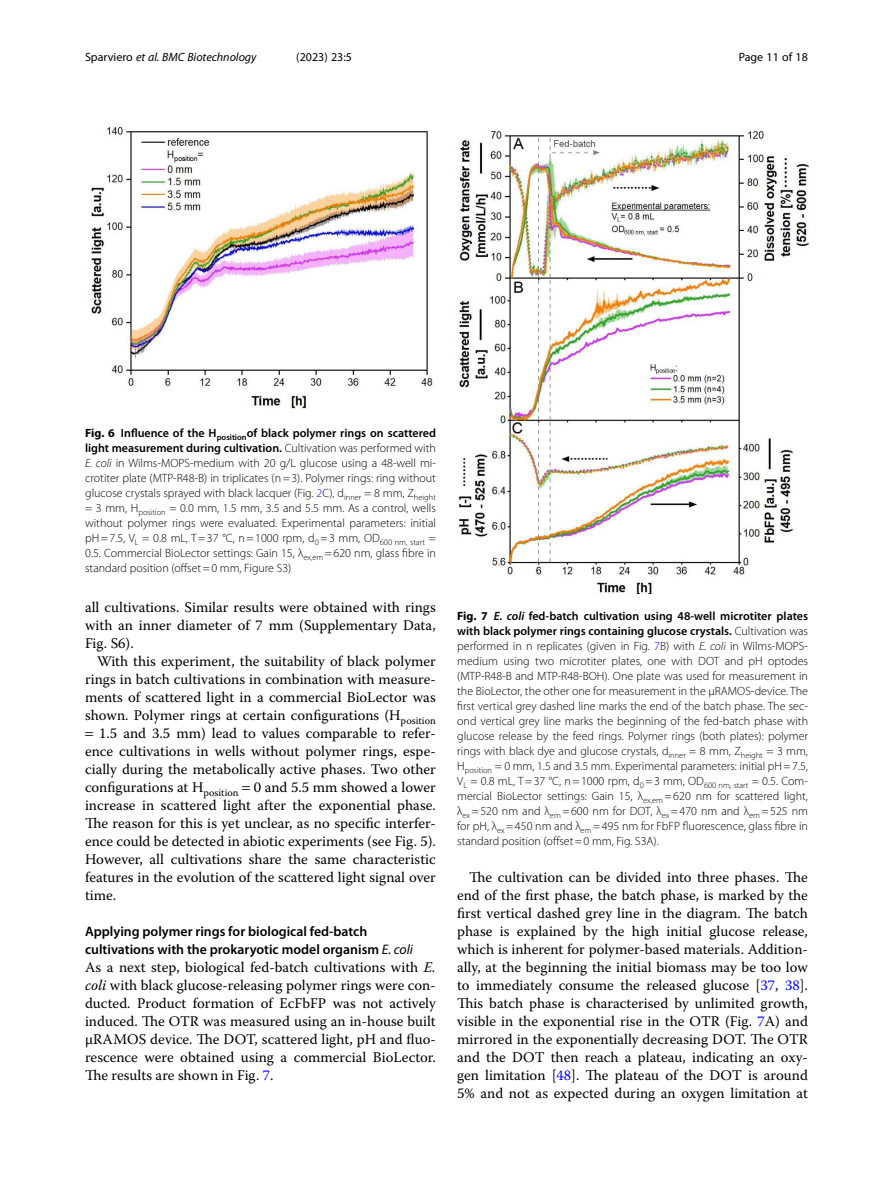
<style>
.page{position:relative;width:893px;height:1191px;background:#fff}
.page>*{position:absolute;margin:0;border:0;box-sizing:border-box;transform-origin:0 0}
.Body_Text_Indent{font:14.7px/18px "Warnock Pro";color:#000;text-align:justify}
.Body_Text{font:14.7px/18px "Warnock Pro";color:#000;text-align:justify}
.Head_2{font:600 13.8px/18px "Myriad Pro";color:#000}
.Figure_Caption{font:300 12px/15px "Myriad Pro";color:#000;text-align:justify}
.t1{font:italic 12px "Myriad Pro";color:#000}
.t2{font:12px "Myriad Pro";color:#000}
.s1{font-style:normal}
.s2{font-weight:700}
.s3{font-weight:600}
.s4{font-style:italic}
.s5{color:#00f}
.s6{font-weight:400;font-style:italic}
.s7{font-weight:600;font-style:italic}
</style>
<div class="page">
<img style="left:457px;top:130px;width:351px;height:463px">
<img style="left:91px;top:126px;width:342px;height:283px">
<p class="t1" style="left:85px;top:50px;width:173px"><span class="s1">Sparviero</span> et al. BMC Biotechnology</p>
<p class="t2" style="left:296px;top:50px;width:57px">(2023) 23:5</p>
<p class="t2" style="left:739px;top:50px;width:71px">Page 11 of 18</p>
<p class="Figure_Caption" style="left:85px;top:426px;width:352px"><span class="s2">Fig. 6</span> <span class="s3">Influence of the H</span><sub>position</sub><span class="s3">of black polymer rings on scattered light measurement during cultivation.</span> Cultivation was performed with <span class="s4">E. coli</span> in Wilms-MOPS-medium with 20 g/L glucose using a 48-well mi&shy;crotiter plate (MTP-R48-B) in triplicates (n=3). Polymer rings: ring without glucose crystals sprayed with black lacquer (Fig. <span class="s5">2</span>C), d<sub>inner</sub> = 8 mm, Z<sub>height </sub>= 3 mm, H<sub>position</sub> = 0.0 mm, 1.5 mm, 3.5 and 5.5 mm. As a control, wells without polymer rings were evaluated. Experimental parameters: initial pH=7.5, V<sub>L</sub> = 0.8 mL, T=37 °C, n=1000 rpm, d<sub>0</sub> =3 mm, OD<sub>600</sub> <sub>nm,</sub> <sub>start</sub> = 0.5. Commercial BioLector settings: Gain 15, λ<sub>ex,em</sub> =620 nm, glass fibre in standard position (offset=0 mm, Figure S3)</p>
<p class="Body_Text_Indent" style="left:85px;top:598px;width:352px">all cultivations. Similar results were obtained with rings with an inner diameter of 7 mm (Supplementary Data, Fig. S6).</p>
<p class="Body_Text_Indent" style="left:97px;top:652px;width:340px">With this experiment, the suitability of black polymer</p>
<p class="Body_Text_Indent" style="left:85px;top:670px;width:352px">rings in batch cultivations in combination with measure-</p>
<p class="Body_Text_Indent" style="left:85px;top:688px;width:352px">ments of scattered light in a commercial BioLector was</p>
<p class="Body_Text_Indent" style="left:85px;top:706px;width:352px">shown. Polymer rings at certain configurations (H<sub>position</sub></p>
<p class="Body_Text_Indent" style="left:99px;top:724px;width:338px">1.5 and 3.5 mm) lead to values comparable to refer-</p>
<p class="Body_Text_Indent" style="left:85px;top:742px;width:352px">ence cultivations in wells without polymer rings, espe-</p>
<p class="Body_Text_Indent" style="left:85px;top:760px;width:352px">cially during the metabolically active phases. Two other</p>
<p class="Body_Text_Indent" style="left:85px;top:778px;width:352px">configurations at H<sub>position</sub> 0 and 5.5 mm showed a lower</p>
<p class="Body_Text_Indent" style="left:85px;top:796px;width:352px">increase in scattered light after the exponential phase.</p>
<p class="Body_Text_Indent" style="left:85px;top:814px;width:352px">The reason for this is yet unclear, as no specific interfer-</p>
<p class="Body_Text_Indent" style="left:85px;top:832px;width:352px">ence could be detected in abiotic experiments (see Fig. 5).</p>
<p class="Body_Text_Indent" style="left:85px;top:850px;width:352px">However, all cultivations share the same characteristic</p>
<p class="Body_Text_Indent" style="left:85px;top:868px;width:352px">features in the evolution of the scattered light signal over</p>
<p class="Body_Text_Indent" style="left:85px;top:886px;width:33px">time.</p>
<p class="Head_2" style="left:85px;top:922px;width:329px">Applying polymer rings for biological fed-batch cultivations with the prokaryotic model organism <span class="s6">E. coli</span></p>
<p class="Body_Text" style="left:85px;top:958px;width:352px">As a next step, biological fed-batch cultivations with <span class="s4">E. coli</span> with black glucose-releasing polymer rings were con&shy;ducted. Product formation of EcFbFP was not actively induced. The OTR was measured using an in-house built µRAMOS device. The DOT, scattered light, pH and fluo&shy;rescence were obtained using a commercial BioLector.<br>The results are shown in Fig. <span class="s5">7</span>.</p>
<p class="Figure_Caption" style="left:457px;top:609px;width:352px"><span class="s2">Fig. 7</span> <span class="s7">E. coli</span> <span class="s3">fed-batch cultivation using 48-well microtiter plates with black polymer rings containing glucose crystals.</span> Cultivation was performed in n replicates (given in Fig. <span class="s5">7</span>B) with <span class="s4">E. coli</span> in Wilms-MOPS&shy;medium using two microtiter plates, one with DOT and pH optodes (MTP-R48-B and MTP-R48-BOH). One plate was used for measurement in the BioLector, the other one for measurement in the µRAMOS-device. The first vertical grey dashed line marks the end of the batch phase. The sec&shy;ond vertical grey line marks the beginning of the fed-batch phase with glucose release by the feed rings. Polymer rings (both plates): polymer rings with black dye and glucose crystals, d<sub>inner</sub> = 8 mm, Z<sub>height</sub> = 3 mm, H<sub>position</sub> = 0 mm, 1.5 and 3.5 mm. Experimental parameters: initial pH=7.5, V<sub>L</sub> = 0.8 mL, T=37 °C, n=1000 rpm, d<sub>0</sub> =3 mm, OD<sub>600</sub> <sub>nm,</sub> <sub>start</sub> = 0.5. Com&shy;mercial BioLector settings: Gain 15, λ<sub>ex,em</sub> =620 nm for scattered light, λ<sub>ex</sub> =520 nm and λ<sub>em</sub> =600 nm for DOT, λ<sub>ex</sub> =470 nm and λ<sub>em</sub> =525 nm for pH, λ<sub>ex</sub> =450 nm and λ<sub>em</sub> =495 nm for FbFP fluorescence, glass fibre in standard position (offset=0 mm, Fig. S3A).</p>
<p class="Body_Text_Indent" style="left:457px;top:868px;width:352px;text-indent:12px">The cultivation can be divided into three phases. The end of the first phase, the batch phase, is marked by the first vertical dashed grey line in the diagram. The batch phase is explained by the high initial glucose release, which is inherent for polymer-based materials. Addition&shy;ally, at the beginning the initial biomass may be too low to immediately consume the released glucose [<span class="s5">37</span>, <span class="s5">38</span>].<br>This batch phase is characterised by unlimited growth, visible in the exponential rise in the OTR (Fig. <span class="s5">7</span>A) and mirrored in the exponentially decreasing DOT. The OTR and the DOT then reach a plateau, indicating an oxy&shy;gen limitation [<span class="s5">48</span>]. The plateau of the DOT is around 5% and not as expected during an oxygen limitation at</p>
</div>
